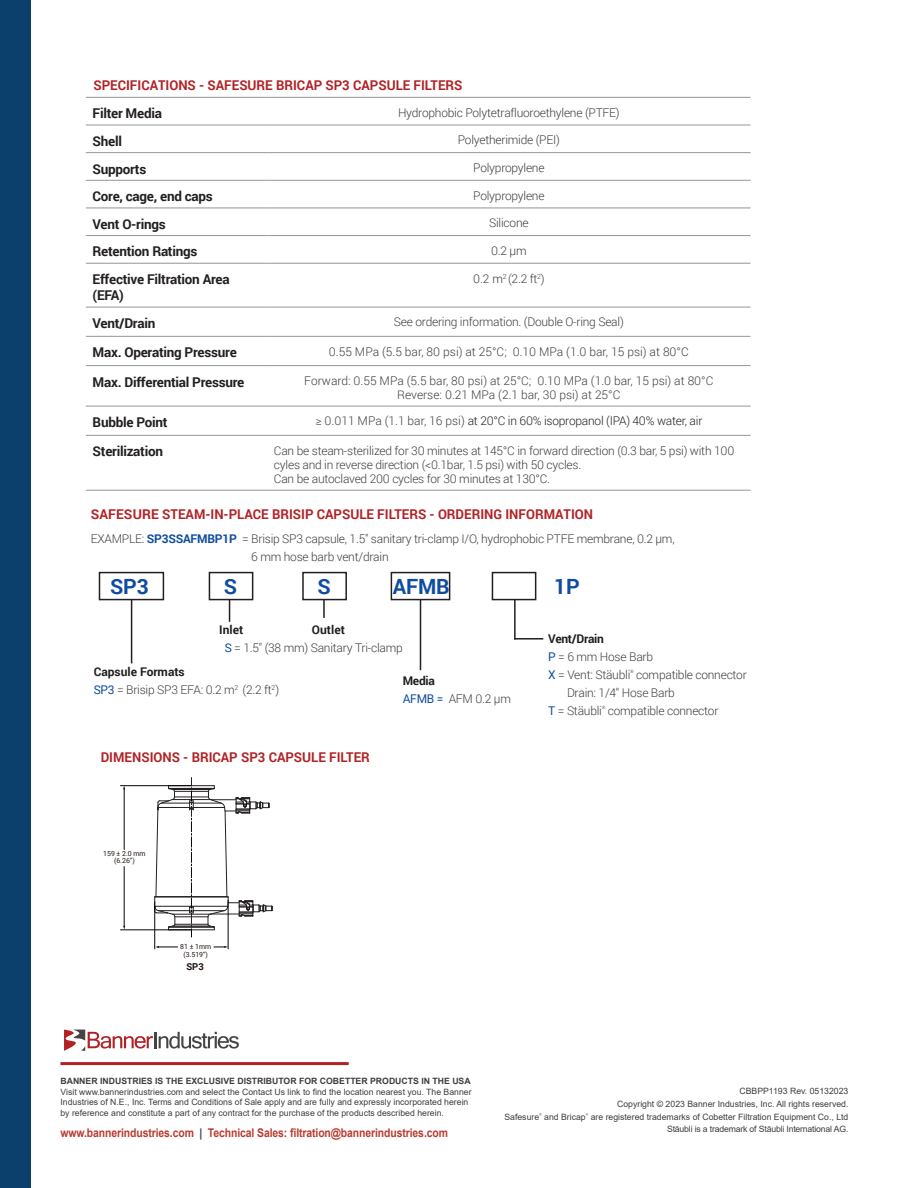
<style>
.page{position:relative;width:918px;height:1188px;background:#fff}
.page>*{position:absolute;margin:0;border:0;box-sizing:border-box;transform-origin:0 0}
.t1{font:700 21px "Roboto";letter-spacing:-.01em;color:#0f4ca0}
.t2{font:700 13.5px/16.2px "Roboto";letter-spacing:-.02em;color:#231f20}
.t3{font:700 13.5px "Roboto";color:#b12226}
.t4{font:300 12px/18px "Roboto";letter-spacing:-.02em;color:#3e3e3f}
.t5{font:300 12px/14.4px "Roboto";color:#3e3e3f;text-align:center}
.t6{font:700 12px "Arial";letter-spacing:-.01em;color:#b83c31;scale:.87 1}
.t7{font:300 12px "Roboto";letter-spacing:-.02em;color:#231f20}
.t8{font:700 12px "Roboto";letter-spacing:-.02em;color:#231f20}
.t9{font:700 9.6px "Roboto";color:#201511}
.t10{font:8.7px/12.6px "Arial";color:#3e3e3f;text-align:right}
.t11{font:700 8.7px "Arial";color:#3e3e3f}
.t12{font:6.9px/7.4px "Roboto";color:#201511;text-align:center}
.s1{color:#3e3e3f}
.s2{font-weight:700;color:#0f4ca0}
.s3{font-weight:700;color:#231f20}
.s4{font-weight:400;color:#0f4ca0}
</style>
<div class="page">
<svg style="left:214px;top:946px;width:14px;height:2px"></svg>
<svg style="left:155px;top:946px;width:23px;height:2px"></svg>
<hr style="left:124px;top:867px;width:1px;height:59px;background:#070504">
<hr style="left:124px;top:789px;width:1px;height:61px;background:#070504">
<svg style="left:154px;top:778px;width:119px;height:159px"></svg>
<hr style="left:120px;top:785px;width:71px;height:1px;background:#050504">
<hr style="left:120px;top:930px;width:71px;height:1px;background:#050504">
<hr style="left:154px;top:902px;width:1px;height:47px;background:#050504">
<hr style="left:228px;top:900px;width:1px;height:49px;background:#050504">
<div style="left:0;top:0;width:31px;height:1188px;background:#0b406d"></div>
<svg style="left:64px;top:1030px;width:175px;height:21px"></svg>
<hr style="left:60px;top:1062px;width:289px;height:3px;background:#b12226">
<hr style="left:514px;top:600px;width:2px;height:40px;background:#231f20">
<hr style="left:420px;top:600px;width:1px;height:70px;background:#231f20">
<hr style="left:514px;top:638px;width:29px;height:2px;background:#231f20">
<svg style="left:229px;top:600px;width:1px;height:22px"></svg>
<hr style="left:131px;top:594px;width:1px;height:69px;background:#231f20">
<div style="left:209px;top:572px;width:44px;height:28px;border:2px solid #231f20"></div>
<div style="left:99px;top:573px;width:64px;height:27px;background:#fff"></div>
<div style="left:99px;top:572px;width:65px;height:28px;border:2px solid #231f20"></div>
<hr style="left:323px;top:594px;width:2px;height:24px;background:#231f20">
<div style="left:303px;top:573px;width:43px;height:27px;background:#fff"></div>
<div style="left:302px;top:572px;width:45px;height:28px;border:2px solid #231f20"></div>
<div style="left:492px;top:572px;width:44px;height:28px;border:2px solid #231f20"></div>
<div style="left:391px;top:572px;width:59px;height:28px;border:2px solid #231f20"></div>
<hr style="left:267px;top:97px;width:484px;height:1px;background:#939598">
<hr style="left:267px;top:125px;width:484px;height:1px;background:#939598">
<hr style="left:267px;top:152px;width:484px;height:1px;background:#939598">
<hr style="left:267px;top:180px;width:484px;height:1px;background:#939598">
<hr style="left:267px;top:208px;width:484px;height:1px;background:#939598">
<hr style="left:267px;top:235px;width:484px;height:1px;background:#939598">
<hr style="left:86px;top:97px;width:181px;height:1px;background:#939598">
<hr style="left:86px;top:125px;width:181px;height:1px;background:#939598">
<hr style="left:86px;top:152px;width:181px;height:1px;background:#939598">
<hr style="left:86px;top:180px;width:181px;height:1px;background:#939598">
<hr style="left:86px;top:208px;width:181px;height:1px;background:#939598">
<hr style="left:86px;top:235px;width:181px;height:1px;background:#939598">
<hr style="left:86px;top:263px;width:181px;height:1px;background:#939598">
<hr style="left:267px;top:263px;width:484px;height:1px;background:#939598">
<hr style="left:86px;top:307px;width:181px;height:1px;background:#939598">
<hr style="left:267px;top:307px;width:484px;height:1px;background:#939598">
<hr style="left:86px;top:336px;width:181px;height:1px;background:#939598">
<hr style="left:267px;top:336px;width:484px;height:1px;background:#939598">
<hr style="left:86px;top:365px;width:181px;height:1px;background:#939598">
<hr style="left:267px;top:365px;width:484px;height:1px;background:#939598">
<hr style="left:86px;top:406px;width:181px;height:1px;background:#939598">
<hr style="left:267px;top:406px;width:484px;height:1px;background:#939598">
<hr style="left:86px;top:435px;width:181px;height:1px;background:#939598">
<hr style="left:267px;top:435px;width:484px;height:1px;background:#939598">
<hr style="left:86px;top:490px;width:181px;height:1px;background:#939598">
<hr style="left:267px;top:490px;width:484px;height:1px;background:#939598">
<p class="t3" style="left:93px;top:75px;width:371px">SPECIFICATIONS - SAFESURE BRICAP SP3 CAPSULE FILTERS</p>
<p class="t2" style="left:93px;top:105px;width:71px">Filter Media</p>
<p class="t4" style="left:398px;top:103px;width:223px">Hydrophobic Polytetrafluoroethylene (PTFE)</p>
<p class="t2" style="left:93px;top:132px;width:31px">Shell</p>
<p class="t4" style="left:458px;top:131px;width:104px">Polyetherimide (PEI)</p>
<p class="t2" style="left:93px;top:160px;width:55px">Supports</p>
<p class="t4" style="left:473px;top:158px;width:73px">Polypropylene</p>
<p class="t2" style="left:93px;top:188px;width:122px">Core, cage, end caps</p>
<p class="t4" style="left:473px;top:186px;width:73px">Polypropylene</p>
<p class="t2" style="left:93px;top:215px;width:75px">Vent O-rings</p>
<p class="t4" style="left:489px;top:214px;width:41px">Silicone</p>
<p class="t2" style="left:93px;top:243px;width:106px">Retention Ratings</p>
<p class="t4" style="left:491px;top:241px;width:37px">0.2 µm</p>
<p class="t2" style="left:93px;top:271px;width:139px">Effective Filtration Area (EFA)</p>
<p class="t4" style="left:473px;top:269px;width:73px">0.2 m<sup>2</sup> (2.2 ft<sup>2</sup>)</p>
<p class="t2" style="left:93px;top:315px;width:64px">Vent/Drain</p>
<p class="t4" style="left:394px;top:313px;width:231px">See ordering information. (Double O-ring Seal)</p>
<p class="t2" style="left:93px;top:344px;width:146px">Max. Operating Pressure</p>
<p class="t5" style="left:329px;top:344px;width:361px">0.55 MPa (5.5 bar, 80 psi) at 25°C; 0.10 MPa (1.0 bar, 15 psi) at 80°C</p>
<p class="t2" style="left:93px;top:373px;width:153px">Max. Differential Pressure</p>
<p class="t5" style="left:304px;top:373px;width:411px">Forward: 0.55 MPa (5.5 bar, 80 psi) at 25°C; 0.10 MPa (1.0 bar, 15 psi) at 80°C<br>Reverse: 0.21 MPa (2.1 bar, 30 psi) at 25°C</p>
<p class="t2" style="left:93px;top:414px;width:76px">Bubble Point</p>
<p class="t7" style="left:315px;top:413px;width:389px"><span class="s1">≥ 0.011 MPa (1.1 bar, 16 psi)</span> at 20°C in 60% isopropanol (IPA) 40% water, air</p>
<p class="t2" style="left:93px;top:443px;width:72px">Sterilization</p>
<p class="t4" style="left:274px;top:443px;width:462px;line-height:14.4px">Can be steam-sterilized for 30 minutes at 145°C in forward direction (0.3 bar, 5 psi) with 100 cyles and in reverse direction (&lt;0.1bar, 1.5 psi) with 50 cycles.<br>Can be autoclaved 200 cycles for 30 minutes at 130°C.</p>
<p class="t3" style="left:91px;top:505px;width:504px">SAFESURE STEAM-IN-PLACE BRISIP CAPSULE FILTERS - ORDERING INFORMATION</p>
<p class="t4" style="left:251px;top:530px;width:425px;text-indent:-161px">EXAMPLE: <span class="s2">SP3SSAFMBP1P</span> = Brisip SP3 capsule, 1.5" sanitary tri-clamp I/O, hydrophobic PTFE membrane, 0.2 μm,<br>6 mm hose barb vent/drain</p>
<h1 class="t1" style="left:110px;top:571px;width:40px">SP3</h1>
<h1 class="t1" style="left:224px;top:571px;width:15px">S</h1>
<h1 class="t1" style="left:318px;top:571px;width:15px">S</h1>
<h1 class="t1" style="left:554px;top:571px;width:27px">1P</h1>
<h1 class="t1" style="left:393px;top:571px;width:58px">AFMB</h1>
<p class="t4" style="left:225px;top:621px;width:180px;text-indent:87px"><span class="s3">Outlet<br></span><span class="s4">S</span> = 1.5" (38 mm) Sanitary Tri-clamp</p>
<p class="t4" style="left:94px;top:663px;width:187px"><span class="s3">Capsule Formats<br></span><span class="s4">SP3</span> = Brisip SP3 EFA: 0.2 m<sup>2</sup> (2.2 ft<sup>2</sup>)</p>
<p class="t8" style="left:219px;top:622px;width:26px">Inlet</p>
<p class="t4" style="left:403px;top:671px;width:110px"><span class="s3">Media<br></span><span class="s4">AFMB =</span> AFM 0.2 µm</p>
<p class="t3" style="left:101px;top:748px;width:271px">DIMENSIONS - BRICAP SP3 CAPSULE FILTER</p>
<p class="t12" style="left:103px;top:850px;width:44px">159 ± 2.0 mm (6.26”)</p>
<p class="t12" style="left:180px;top:943px;width:33px">81 ± 1mm (3.519”)</p>
<p class="t9" style="left:186px;top:960px;width:19px">SP3</p>
<p class="t8" style="left:548px;top:630px;width:57px">Vent/Drain</p>
<p class="t4" style="left:548px;top:647px;width:106px"><span class="s4">P</span> = 6 mm Hose Barb</p>
<p class="t4" style="left:548px;top:665px;width:200px"><span class="s4">X</span> = Vent: Stäubli<sup>®</sup> compatible connector</p>
<p class="t4" style="left:567px;top:683px;width:109px">Drain: 1/4" Hose Barb</p>
<p class="t4" style="left:548px;top:701px;width:172px"><span class="s4">T</span> = Stäubli<sup>®</sup> compatible connector</p>
<p class="t11" style="left:60px;top:1075px;width:412px">BANNER INDUSTRIES IS THE EXCLUSIVE DISTRIBUTOR FOR COBETTER PRODUCTS IN THE USA</p>
<p class="t10" style="left:60px;top:1086px;width:413px;line-height:10.5px;text-align:left">Visit www.bannerindustries.com and select the Contact Us link to find the location nearest you. The Banner<br>Industries of N.E., Inc. Terms and Conditions of Sale apply and are fully and expressly incorporated herein by reference and constitute a part of any contract for the purchase of the products described herein.</p>
<p class="t12" style="left:344px;top:1078px;width:22px">(5.98”)</p>
<p class="t12" style="left:294px;top:1101px;width:20px">INLET</p>
<p class="t12" style="left:392px;top:1101px;width:27px">OUTLET</p>
<p class="t6" style="left:60px;top:1125px;width:447px">www.bannerindustries.com <span class="s1">|</span> Technical Sales: filtration@bannerindustries.com</p>
<p class="t10" style="left:504px;top:1085px;width:346px">CBBPP1193 Rev. 05132023<br>Copyright © 2023 Banner Industries, Inc. All rights reserved.<br>Safesure<sup>®</sup> and Bricap<sup>®</sup> are registered trademarks of Cobetter Filtration Equipment Co., Ltd Stäubli is a trademark of Stäubli International AG.</p>
</div>
